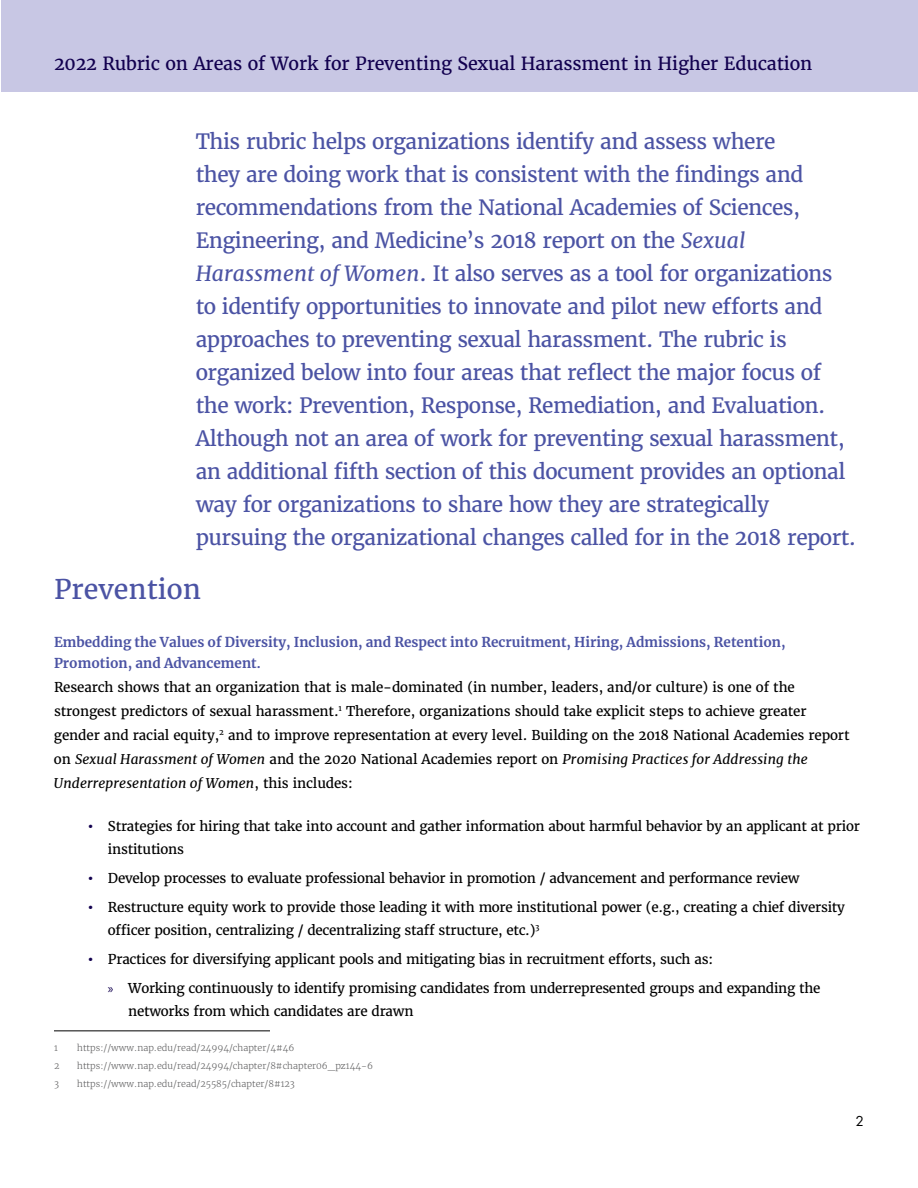
<style>
.page{position:relative;width:918px;height:1188px;background:#fff}
.page>*{position:absolute;margin:0;border:0;box-sizing:border-box;transform-origin:0 0}
.t1{font:27px "Merriweather";color:#4b53a4}
.t2{font:21px/33px "Merriweather";letter-spacing:-.025em;color:#4b53a4}
.t3{font:18px "Merriweather";letter-spacing:-.01em;color:#12004f}
.t4{font:15px "Futura PT";color:#000}
.t5{font:13.5px/24px "Merriweather";letter-spacing:-.02em;color:#000}
.t6{font:700 13.5px/21px "Merriweather";color:#4b53a4}
.t7{font:300 9px "Merriweather";color:#606061}
.s1{font-style:italic}
.s2{font-weight:900;color:#12004f}
.s3{font-family:"Myriad Pro";color:#12004f}
</style>
<div class="page">
<div style="left:1px;top:0;width:916px;height:92px;background:#c8c7e4"></div>
<hr style="left:54px;top:1030px;width:216px;height:1px;background:#000">
<h3 class="t3" style="left:54px;top:52px;width:760px">2022 Rubric on Areas of Work for Preventing Sexual Harassment in Higher Education</h3>
<p class="t2" style="left:196px;top:125px;width:662px">This rubric helps organizations identify and assess where<br>they are doing work that is consistent with the findings and recommendations from the National Academies of Sciences, Engineering, and Medicine’s 2018 report on the <span class="s1">Sexual Harassment of Women</span>. It also serves as a tool for organizations to identify opportunities to innovate and pilot new efforts and approaches to preventing sexual harassment. The rubric is organized below into four areas that reflect the major focus of the work: Prevention, Response, Remediation, and Evaluation.<br>Although not an area of work for preventing sexual harassment, an additional fifth section of this document provides an optional way for organizations to share how they are strategically pursuing the organizational changes called for in the 2018 report.</p>
<h1 class="t1" style="left:54px;top:572px;width:149px">Prevention</h1>
<p class="t6" style="left:54px;top:631px;width:733px">Embedding the Values of Diversity, Inclusion, and Respect into Recruitment, Hiring, Admissions, Retention,<br>Promotion, and Advancement.</p>
<p class="t5" style="left:54px;top:675px;width:797px">Research shows that an organization that is male-dominated (in number, leaders, and/or culture) is one of the strongest predictors of sexual harassment.<sup>1</sup> Therefore, organizations should take explicit steps to achieve greater gender and racial equity,<sup>2</sup> and to improve representation at every level. Building on the 2018 National Academies report on <span class="s1">Sexual Harassment of Women</span> and the 2020 National Academies report on <span class="s1">Promising Practices for Addressing the Underrepresentation of Women</span>, this includes:</p>
<p class="t5" style="left:108px;top:815px;width:753px;line-height:22.5px;text-indent:-20px"><span class="s2">•</span> Strategies for hiring that take into account and gather information about harmful behavior by an applicant at prior institutions</p>
<p class="t5" style="left:88px;top:866px;width:713px"><span class="s2">•</span> Develop processes to evaluate professional behavior in promotion / advancement and performance review</p>
<p class="t5" style="left:108px;top:896px;width:739px;line-height:22.5px;text-indent:-20px"><span class="s2">•</span> Restructure equity work to provide those leading it with more institutional power (e.g., creating a chief diversity officer position, centralizing / decentralizing staff structure, etc.)<sup>3</sup></p>
<p class="t5" style="left:108px;top:945px;width:714px;line-height:29.2px;text-indent:-20px"><span class="s2">•</span> Practices for diversifying applicant pools and mitigating bias in recruitment efforts, such as:<br><span class="s3">»</span> Working continuously to identify promising candidates from underrepresented groups and expanding the</p>
<p class="t5" style="left:128px;top:999px;width:287px">networks from which candidates are drawn</p>
<p class="t7" style="left:54px;top:1042px;width:5px">1</p>
<p class="t7" style="left:77px;top:1042px;width:219px">https://www.nap.edu/read/24994/chapter/4#46</p>
<p class="t7" style="left:54px;top:1060px;width:7px">2</p>
<p class="t7" style="left:77px;top:1060px;width:297px">https://www.nap.edu/read/24994/chapter/8#chapter06_pz144-6</p>
<p class="t7" style="left:54px;top:1078px;width:6px">3</p>
<p class="t7" style="left:77px;top:1078px;width:219px">https://www.nap.edu/read/25585/chapter/8#123</p>
<p class="t4" style="left:855px;top:1112px;width:10px">2</p>
</div>
